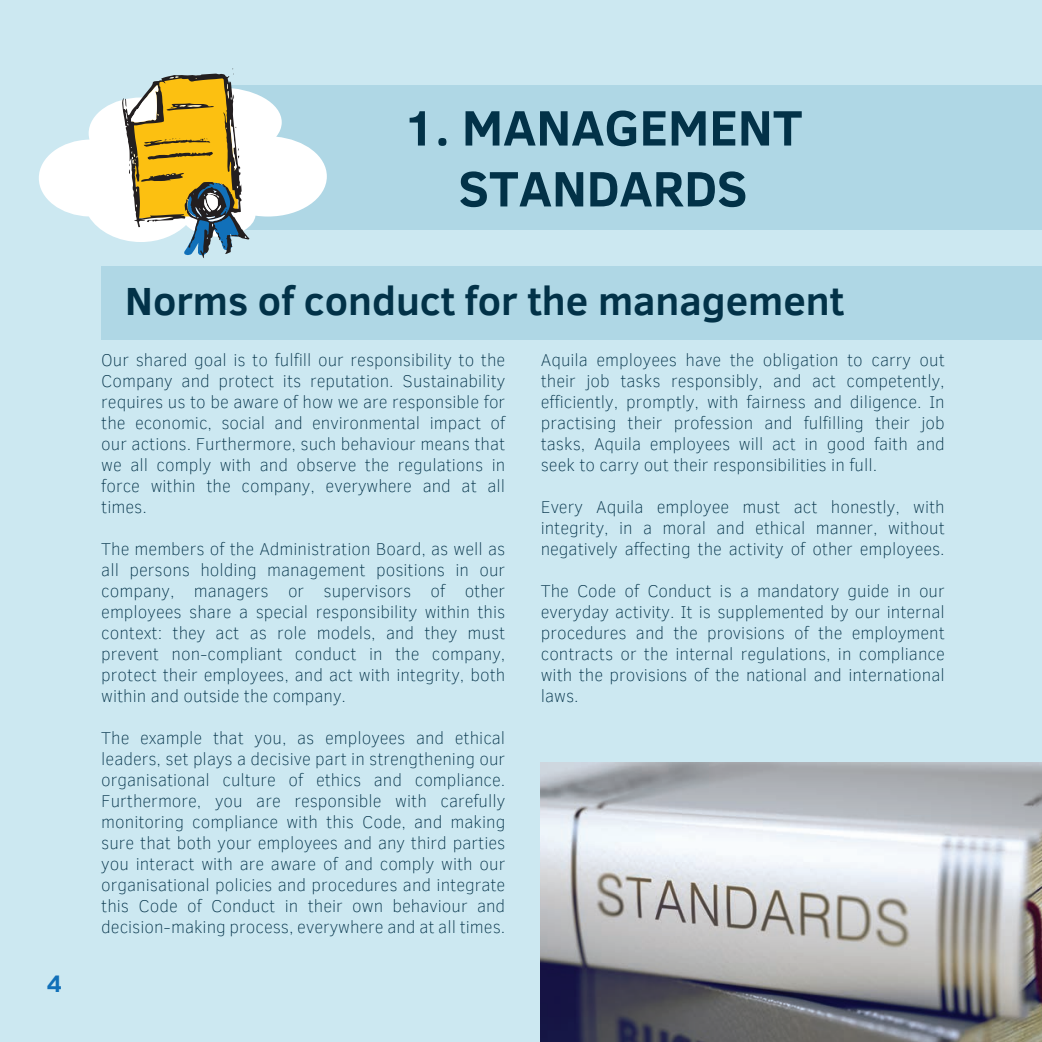
<style>
.page{position:relative;width:1042px;height:1042px;background:#cce8f1}
.page>*{position:absolute;margin:0;border:0;box-sizing:border-box;transform-origin:0 0}
.t1{font:700 50.75px/60.9px "Clear Sans";color:#023248;text-align:center}
.t2{font:700 40.25px "Clear Sans";color:#023248}
.t3{font:700 24.5px "Clear Sans";color:#1170b9}
.t4{font:100 17.5px/21px "Clear Sans";color:#033249;text-align:justify}
</style>
<div class="page">
<div style="left:220px;top:86px;width:822px;height:144px;background:#afd7e5"></div>
<div style="left:101px;top:266px;width:941px;height:73px;background:#afd7e5"></div>
<img style="left:541px;top:762px;width:500px;height:280px">
<svg style="left:39px;top:91px;width:288px;height:149px;fill:#fff"></svg>
<svg style="left:122px;top:69px;width:127px;height:189px"></svg>
<h3 class="t3" style="left:47px;top:965px;width:17px">4</h3>
<h1 class="t1" style="left:403px;top:96px;width:401px">1. MANAGEMENT<br>STANDARDS</h1>
<h2 class="t2" style="left:125px;top:272px;width:720px">Norms of conduct for the management</h2>
<p class="t4" style="left:101px;top:349px;width:405px">Our shared goal is to fulfill our responsibility to the Company and protect its reputation. Sustainability requires us to be aware of how we are responsible for the economic, social and environmental impact of our actions. Furthermore, such behaviour means that we all comply with and observe the regulations in force within the company, everywhere and at all times.</p>
<p class="t4" style="left:101px;top:538px;width:405px">The members of the Administration Board, as well as all persons holding management positions in our company, managers or supervisors of other employees share a special responsibility within this context: they act as role models, and they must prevent non-compliant conduct in the company, protect their employees, and act with integrity, both within and outside the company.</p>
<p class="t4" style="left:101px;top:727px;width:405px">The example that you, as employees and ethical leaders, set plays a decisive part in strengthening our organisational culture of ethics and compliance.<br>Furthermore, you are responsible with carefully monitoring compliance with this Code, and making sure that both your employees and any third parties you interact with are aware of and comply with our organisational policies and procedures and integrate this Code of Conduct in their own behaviour and decision-making process, everywhere and at all times.</p>
<p class="t4" style="left:541px;top:349px;width:405px">Aquila employees have the obligation to carry out their job tasks responsibly, and act competently, efficiently, promptly, with fairness and diligence. In practising their profession and fulfilling their job tasks, Aquila employees will act in good faith and seek to carry out their responsibilities in full.</p>
<p class="t4" style="left:541px;top:496px;width:405px">Every Aquila employee must act honestly, with integrity, in a moral and ethical manner, without negatively affecting the activity of other employees.</p>
<p class="t4" style="left:541px;top:580px;width:405px">The Code of Conduct is a mandatory guide in our everyday activity. It is supplemented by our internal procedures and the provisions of the employment contracts or the internal regulations, in compliance with the provisions of the national and international laws.</p>
</div>
